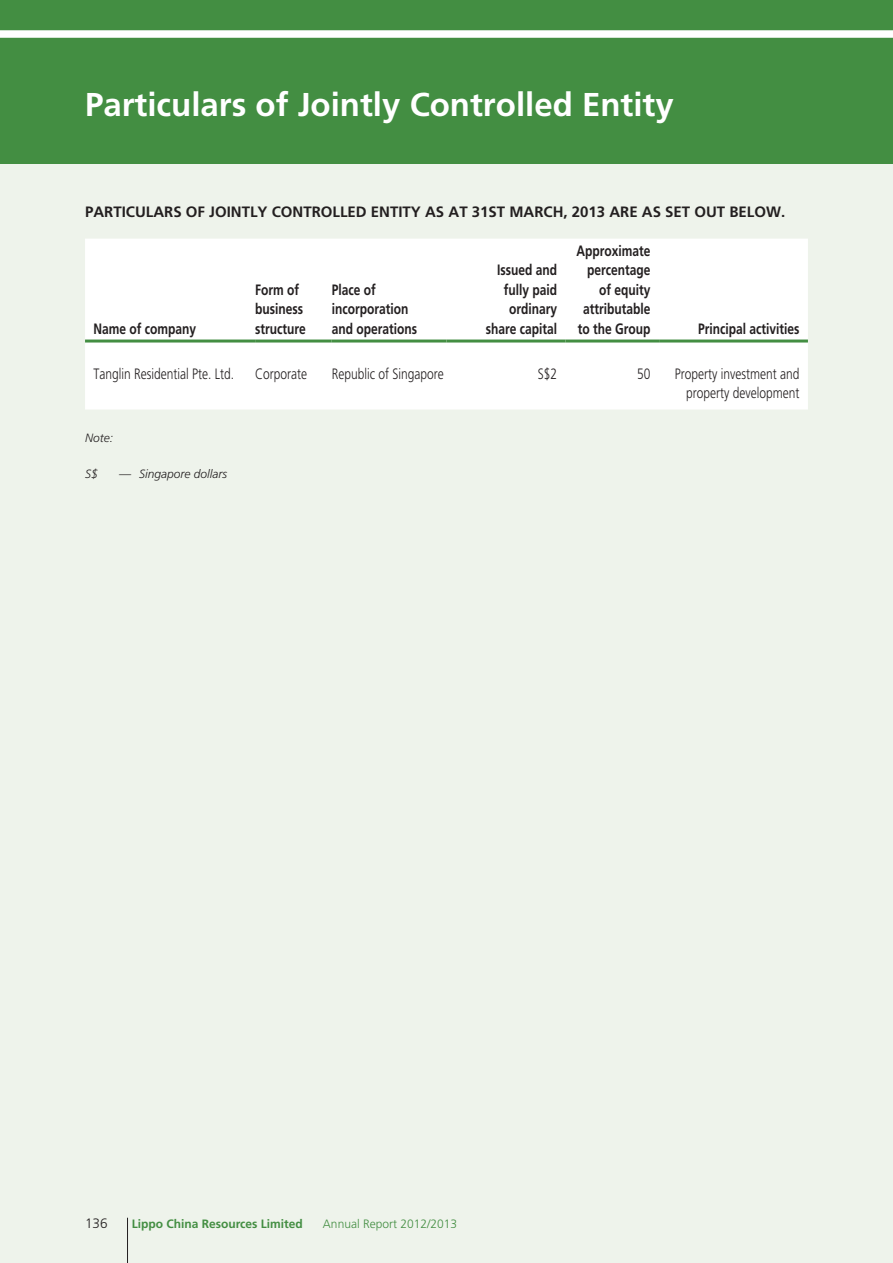
<style>
.page{position:relative;width:893px;height:1263px;background:#eef3eb}
.page>*{position:absolute;margin:0;border:0;box-sizing:border-box;transform-origin:0 0}
.t1{font:700 33px "Frutiger LT Std";color:#fff}
.t2{font:700 15px/19.5px "Frutiger LT Std";color:#231f20;scale:.8 1}
.t3{font:300 15px/19.5px "Frutiger LT Std";color:#231f20;text-align:right;scale:.8 1}
.t4{font:700 15px "Frutiger LT Std";color:#231f20}
.t5{font:300 13.65px "Frutiger LT Std";color:#231f20}
.t6{font:700 12.15px "Frutiger LT Std";color:#438e42}
.t7{font:300 12.15px "Frutiger LT Std";color:#438e42}
.t8{font:italic 300 12px "Frutiger LT Std";color:#231f20}
</style>
<div class="page">
<hr style="left:127px;top:1218px;width:1px;height:45px;background:#231f20">
<div style="left:0;top:0;width:893px;height:163px;background:#438e42"></div>
<div style="left:0;top:30px;width:893px;height:8px;background:#fff"></div>
<div style="left:85px;top:239px;width:723px;height:170px;background:#fff"></div>
<hr style="left:85px;top:339px;width:170px;height:3px;background:#438e42">
<hr style="left:255px;top:339px;width:77px;height:3px;background:#438e42">
<hr style="left:332px;top:339px;width:114px;height:3px;background:#438e42">
<hr style="left:446px;top:339px;width:120px;height:3px;background:#438e42">
<hr style="left:566px;top:339px;width:93px;height:3px;background:#438e42">
<hr style="left:659px;top:339px;width:149px;height:3px;background:#438e42">
<h1 class="t1" style="left:85px;top:85px;width:590px">Particulars of Jointly Controlled Entity</h1>
<p class="t4" style="left:85px;top:203px;width:19px">Particulars</p>
<p class="t4" style="left:186px;top:203px;width:39px">of Jointly</p>
<p class="t4" style="left:272px;top:203px;width:20px">Controlled</p>
<p class="t4" style="left:371px;top:203px;width:18px">Entity</p>
<p class="t4" style="left:425px;top:203px;width:110px">as at 31st March</p>
<p class="t4" style="left:563px;top:203px;width:56px">, 2013 are</p>
<p class="t4" style="left:642px;top:203px;width:33px">as set</p>
<p class="t4" style="left:694px;top:203px;width:12px">out</p>
<p class="t4" style="left:729px;top:203px;width:12px">below</p>
<p class="t4" style="left:781px;top:203px;width:6px">.</p>
<p class="t2" style="left:94px;top:319px;width:130px">Name of company</p>
<p class="t2" style="left:255px;top:280px;width:65px">Form of business structure</p>
<p class="t2" style="left:332px;top:280px;width:108px">Place of incorporation and operations</p>
<p class="t2" style="left:486px;top:260px;width:91px;text-align:right">Issued and fully paid ordinary share capital</p>
<p class="t2" style="left:577px;top:241px;width:94px;text-align:right">Approximate percentage of equity attributable to the Group</p>
<p class="t2" style="left:698px;top:319px;width:128px">Principal activities</p>
<p class="t3" style="left:94px;top:364px;width:177px">Tanglin Residential Pte. Ltd.</p>
<p class="t3" style="left:255px;top:364px;width:67px">Corporate</p>
<p class="t3" style="left:332px;top:364px;width:142px">Republic of Singapore</p>
<p class="t3" style="left:538px;top:364px;width:26px">S$2</p>
<p class="t3" style="left:637px;top:364px;width:18px">50</p>
<p class="t3" style="left:675px;top:364px;width:157px">Property investment and property development</p>
<p class="t8" style="left:85px;top:431px;width:30px">Note:</p>
<p class="t8" style="left:85px;top:467px;width:14px">S$</p>
<p class="t8" style="left:119px;top:467px;width:109px">— Singapore dollars</p>
<p class="t5" style="left:85px;top:1216px;width:24px">136</p>
<p class="t6" style="left:132px;top:1216px;width:173px">Lippo China Resources Limited</p>
<p class="t7" style="left:323px;top:1216px;width:136px">Annual Report 2012/2013</p>
</div>
